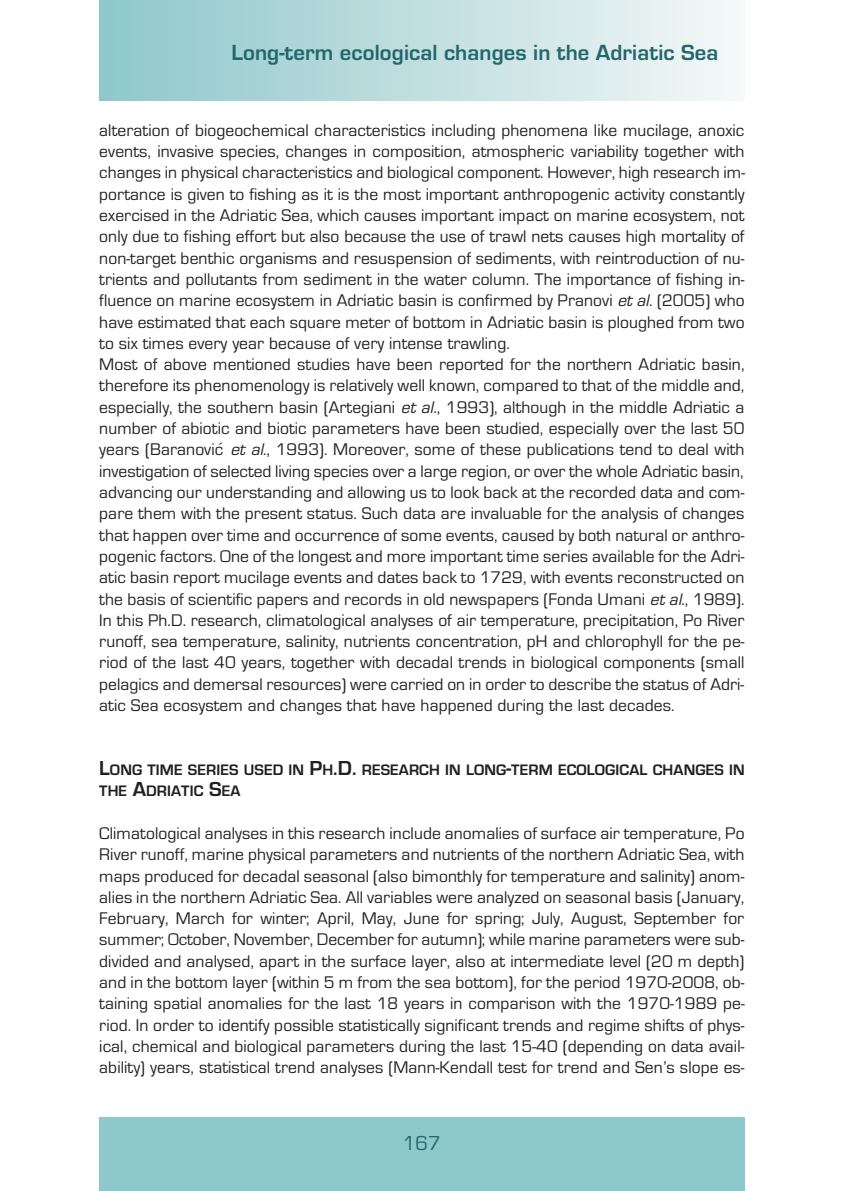
<style>
.page{position:relative;width:844px;height:1191px;background:#fff}
.page>*{position:absolute;margin:0;border:0;box-sizing:border-box;transform-origin:0 0}
.t1{font:700 22.75px "Eurostile";letter-spacing:.005em;color:#22676a}
.t2{font:21px "Eurostile";color:#22676a}
.t3{font:17.5px/21.3px "Eurostile";letter-spacing:.005em;color:#231f20}
.t4{font:700 15.75px/21.3px "Eurostile";letter-spacing:.01em;color:#231f20}
.s1{font-style:italic}
.s2{font-size:21px}
</style>
<div class="page">
<div style="left:99px;top:0;width:645px;height:100px;background:linear-gradient(to right,#8dc7ca,#f5f8f7)"></div>
<div style="left:99px;top:1117px;width:645px;height:74px;background:#8dc8cb"></div>
<h1 class="t1" style="left:231px;top:45px;width:488px">Long-term ecological changes in the Adriatic Sea</h1>
<p class="t3" style="left:99px;top:121px;width:647px">alteration of biogeochemical characteristics including phenomena like mucilage, anoxic events, invasive species, changes in composition, atmospheric variability together with changes in physical characteristics and biological component. However, high research im&shy;portance is given to fishing as it is the most important anthropogenic activity constantly exercised in the Adriatic Sea, which causes important impact on marine ecosystem, not only due to fishing effort but also because the use of trawl nets causes high mortality of non-target benthic organisms and resuspension of sediments, with reintroduction of nu&shy;trients and pollutants from sediment in the water column. The importance of fishing in&shy;fluence on marine ecosystem in Adriatic basin is confirmed by Pranovi <span class="s1">et al</span>. (2005) who have estimated that each square meter of bottom in Adriatic basin is ploughed from two to six times every year because of very intense trawling.<br>Most of above mentioned studies have been reported for the northern Adriatic basin, therefore its phenomenology is relatively well known, compared to that of the middle and, especially, the southern basin (Artegiani <span class="s1">et al</span>., 1993), although in the middle Adriatic a number of abiotic and biotic parameters have been studied, especially over the last 50 years (Baranovic´ <span class="s1">et al</span>., 1993). Moreover, some of these publications tend to deal with investigation of selected living species over a large region, or over the whole Adriatic basin, advancing our understanding and allowing us to look back at the recorded data and com&shy;pare them with the present status. Such data are invaluable for the analysis of changes that happen over time and occurrence of some events, caused by both natural or anthro&shy;pogenic factors. One of the longest and more important time series available for the Adri&shy;atic basin report mucilage events and dates back to 1729, with events reconstructed on the basis of scientific papers and records in old newspapers (Fonda Umani <span class="s1">et al</span>., 1989).<br>In this Ph.D. research, climatological analyses of air temperature, precipitation, Po River runoff, sea temperature, salinity, nutrients concentration, pH and chlorophyll for the pe&shy;riod of the last 40 years, together with decadal trends in biological components (small pelagics and demersal resources) were carried on in order to describe the status of Adri&shy;atic Sea ecosystem and changes that have happened during the last decades.</p>
<p class="t4" style="left:99px;top:760px;width:646px"><span class="s2">L</span>ONG TIME SERIES USED IN <span class="s2">P</span>H<span class="s2">.D.</span> RESEARCH IN LONG<span class="s2">-</span>TERM ECOLOGICAL CHANGES IN<br>THE <span class="s2">A</span>DRIATIC <span class="s2">S</span>EA</p>
<p class="t3" style="left:99px;top:824px;width:646px;text-align:justify">Climatological analyses in this research include anomalies of surface air temperature, Po River runoff, marine physical parameters and nutrients of the northern Adriatic Sea, with maps produced for decadal seasonal (also bimonthly for temperature and salinity) anom&shy;alies in the northern Adriatic Sea. All variables were analyzed on seasonal basis (January, February, March for winter; April, May, June for spring; July, August, September for summer; October, November, December for autumn); while marine parameters were sub&shy;divided and analysed, apart in the surface layer, also at intermediate level (20 m depth) and in the bottom layer (within 5 m from the sea bottom), for the period 1970-2008, ob&shy;taining spatial anomalies for the last 18 years in comparison with the 1970-1989 pe&shy;riod. In order to identify possible statistically significant trends and regime shifts of phys&shy;ical, chemical and biological parameters during the last 15-40 (depending on data avail&shy;ability) years, statistical trend analyses (Mann-Kendall test for trend and Sen’s slope es-</p>
<p class="t2" style="left:402px;top:1136px;width:39px">167</p>
</div>
